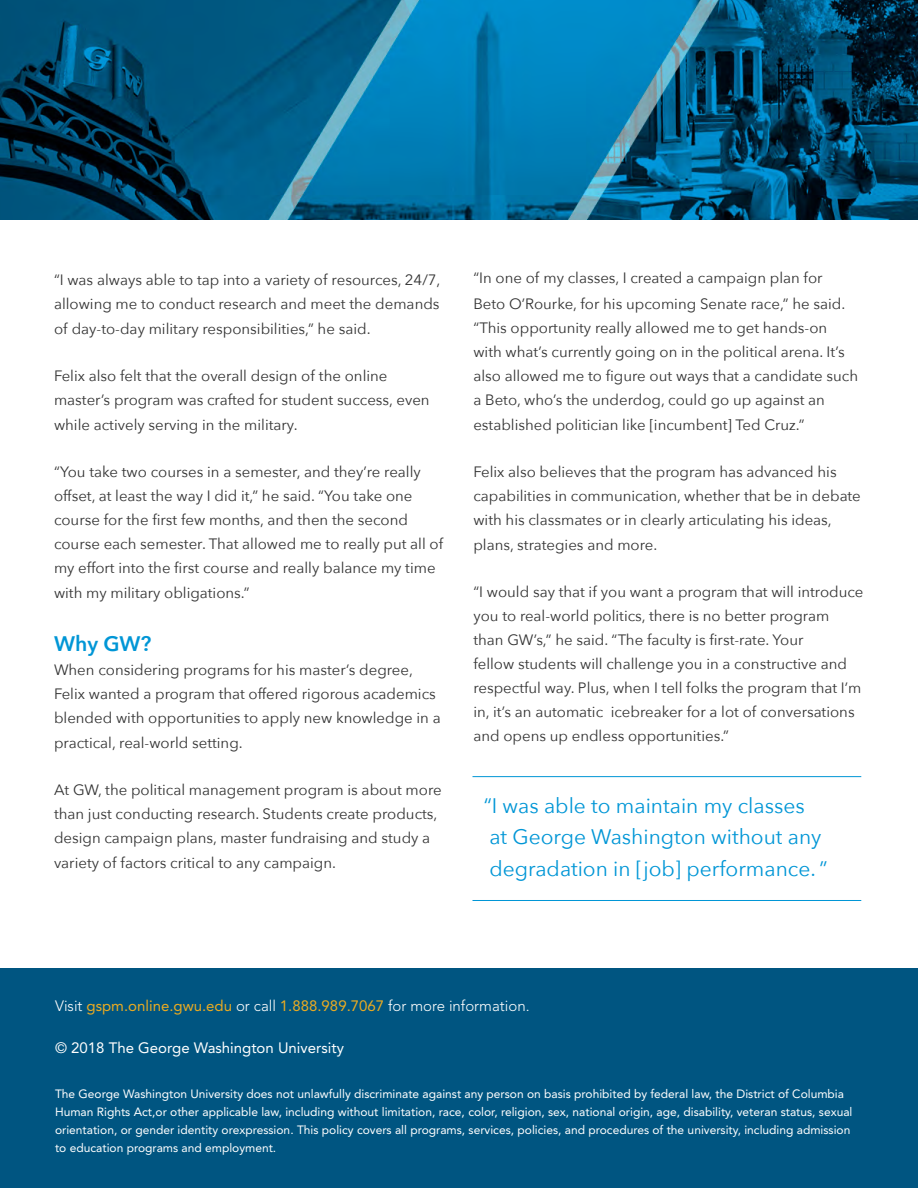
<style>
.page{position:relative;width:918px;height:1188px;background:#fff}
.page>*{position:absolute;margin:0;border:0;box-sizing:border-box;transform-origin:0 0}
.t1{font:21px/31.5px "Avenir Next";color:#0096d6}
.t2{font:600 21px "Avenir Next";color:#0096d6}
.t3{font:15px/24px "Avenir Next";color:#333}
.t4{font:15px "Avenir LT Std";color:#ebab21}
.t5{font:15px "Avenir LT Std";color:#fff}
.t6{font:12px/18px "Avenir LT Std";color:#fff}
.s1{font-weight:300;color:#fff}
</style>
<div class="page">
<hr style="left:472px;top:776px;width:389px;height:1px;background:#0096d6">
<hr style="left:472px;top:900px;width:389px;height:1px;background:#0096d6">
<img style="left:0;top:0;width:918px;height:219px">
<div style="left:0;top:969px;width:918px;height:219px;background:#005581"></div>
<p class="t3" style="left:54px;top:267px;width:388px">“I was always able to tap into a variety of resources, 24/7, allowing me to conduct research and meet the demands</p>
<p class="t3" style="left:54px;top:317px;width:318px">of day-to-day military responsibilities,” he said.</p>
<p class="t3" style="left:54px;top:363px;width:377px">Felix also felt that the overall design of the online master’s program was crafted for student success, even</p>
<p class="t3" style="left:54px;top:413px;width:245px">while actively serving in the military.</p>
<p class="t3" style="left:54px;top:459px;width:391px">“You take two courses in a semester, and they’re really offset, at least the way I did it,” he said. “You take one course for the first few months, and then the second course each semester. That allowed me to really put all of my effort into the first course and really balance my time</p>
<p class="t3" style="left:54px;top:581px;width:197px">with my military obligations.”</p>
<p class="t2" style="left:54px;top:626px;width:99px">Why GW?</p>
<p class="t3" style="left:54px;top:657px;width:388px">When considering programs for his master’s degree,<br>Felix wanted a program that offered rigorous academics blended with opportunities to apply new knowledge in a</p>
<p class="t3" style="left:54px;top:731px;width:190px">practical, real-world setting.</p>
<p class="t3" style="left:54px;top:777px;width:389px">At GW, the political management program is about more than just conducting research. Students create products, design campaign plans, master fundraising and study a</p>
<p class="t3" style="left:54px;top:851px;width:284px">variety of factors critical to any campaign.</p>
<p class="t3" style="left:473px;top:264px;width:373px;line-height:25.5px">“In one of my classes, I created a campaign plan for<br>Beto O’Rourke, for his upcoming Senate race,” he said.</p>
<p class="t3" style="left:473px;top:315px;width:386px">“This opportunity really allowed me to get hands-on with what’s currently going on in the political arena. It’s also allowed me to figure out ways that a candidate such a Beto, who’s the underdog, could go up against an</p>
<p class="t3" style="left:473px;top:412px;width:333px">established politician like [incumbent] Ted Cruz.”</p>
<p class="t3" style="left:473px;top:459px;width:389px">Felix also believes that the program has advanced his capabilities in communication, whether that be in debate with his classmates or in clearly articulating his ideas,</p>
<p class="t3" style="left:473px;top:532px;width:185px">plans, strategies and more.</p>
<p class="t3" style="left:473px;top:579px;width:392px">“I would say that if you want a program that will introduce you to real-world politics, there is no better program<br>than GW’s,” he said. “The faculty is first-rate. Your<br>fellow students will challenge you in a constructive and respectful way. Plus, when I tell folks the program that I’m in, it’s an automatic icebreaker for a lot of conversations and opens up endless opportunities.”</p>
<p class="t1" style="left:484px;top:789px;width:346px">“I was able to maintain my classes<br>at George Washington without any degradation in [job] performance. ”</p>
<p class="t4" style="left:55px;top:997px;width:476px"><span class="s1">Visit</span> gspm.online.gwu.edu <span class="s1">or call</span> 1.888.989.7067 <span class="s1">for more information.</span></p>
<p class="t5" style="left:55px;top:1039px;width:290px">© 2018 The George Washington University</p>
<p class="t6" style="left:55px;top:1085px;width:799px">The George Washington University does not unlawfully discriminate against any person on basis prohibited by federal law, the District of Columbia Human Rights Act,or other applicable law, including without limitation, race, color, religion, sex, national origin, age, disability, veteran status, sexual orientation, or gender identity orexpression. This policy covers all programs, services, policies, and procedures of the university, including admission to education programs and employment.</p>
</div>
